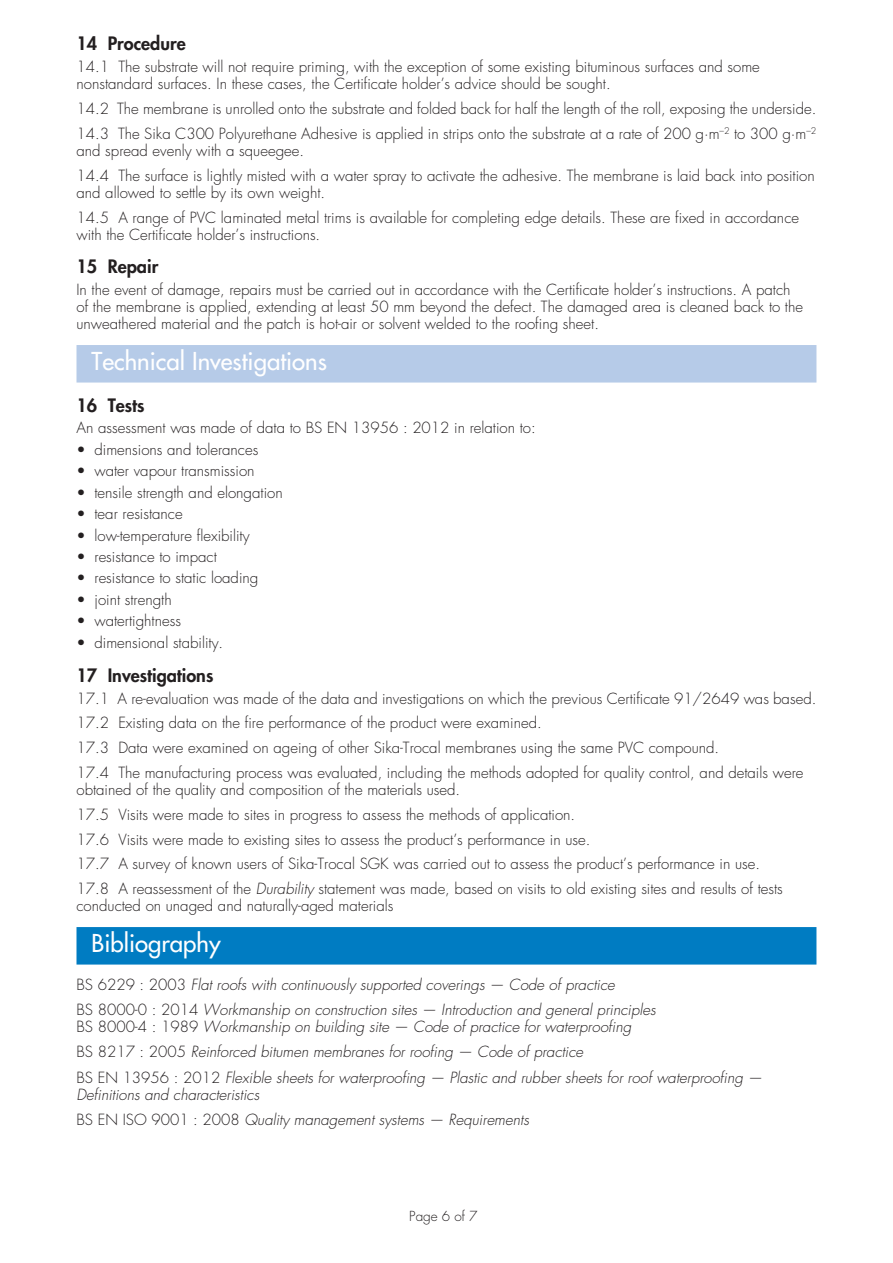
<style>
.page{position:relative;width:893px;height:1263px;background:#fff}
.page>*{position:absolute;margin:0;border:0;box-sizing:border-box;transform-origin:0 0}
.t1{font:24px "Futura";color:#fff}
.t2{font:800 18px "Futura";color:#231f20}
.t3{font:300 15px/24.8px "Futura";color:#231f20}
.t4{font:italic 300 15px/25.5px "Futura";color:#231f20}
.t5{font:300 13.5px "Futura";color:#231f20}
.s1{font-style:italic}
.s2{font-style:normal}
</style>
<div class="page">
<div style="left:76px;top:345px;width:740px;height:37px;background:#b6cbe8"></div>
<div style="left:76px;top:927px;width:740px;height:37px;background:#007cc2"></div>
<p class="t2" style="left:76px;top:32px;width:111px">14 Procedure</p>
<p class="t3" style="left:76px;top:58px;width:685px;line-height:17.2px">14.1 The substrate will not require priming, with the exception of some existing bituminous surfaces and some nonstandard surfaces. In these cases, the Certificate holder’s advice should be sought.</p>
<p class="t3" style="left:76px;top:97px;width:741px">14.2 The membrane is unrolled onto the substrate and folded back for half the length of the roll, exposing the underside.<br>14.3 The Sika C300 Polyurethane Adhesive is applied in strips onto the substrate at a rate of 200 g·m<sup>–2</sup> to 300 g·m<sup>–2</sup></p>
<p class="t3" style="left:76px;top:139px;width:740px">and spread evenly with a squeegee.<br>14.4 The surface is lightly misted with a water spray to activate the adhesive. The membrane is laid back into position</p>
<p class="t3" style="left:76px;top:181px;width:724px">and allowed to settle by its own weight.<br>14.5 A range of PVC laminated metal trims is available for completing edge details. These are fixed in accordance</p>
<p class="t3" style="left:76px;top:223px;width:245px">with the Certificate holder’s instructions.</p>
<p class="t2" style="left:76px;top:255px;width:83px">15 Repair</p>
<p class="t3" style="left:76px;top:281px;width:728px;line-height:17.2px">In the event of damage, repairs must be carried out in accordance with the Certificate holder’s instructions. A patch of the membrane is applied, extending at least 50 mm beyond the defect. The damaged area is cleaned back to the unweathered material and the patch is hot-air or solvent welded to the roofing sheet.</p>
<h1 class="t1" style="left:91px;top:346px;width:237px">Technical Investigations</h1>
<p class="t2" style="left:76px;top:394px;width:70px">16 Tests</p>
<p class="t3" style="left:76px;top:416px;width:461px">An assessment was made of data to BS EN 13956 : 2012 in relation to:</p>
<p class="t3" style="left:76px;top:437px;width:183px">• dimensions and tolerances</p>
<p class="t3" style="left:76px;top:459px;width:180px">• water vapour transmission</p>
<p class="t3" style="left:76px;top:480px;width:208px">• tensile strength and elongation</p>
<p class="t3" style="left:76px;top:502px;width:108px">• tear resistance</p>
<p class="t3" style="left:76px;top:523px;width:175px">• low-temperature flexibility</p>
<p class="t3" style="left:76px;top:545px;width:142px">• resistance to impact</p>
<p class="t3" style="left:76px;top:566px;width:183px">• resistance to static loading</p>
<p class="t3" style="left:76px;top:587px;width:97px">• joint strength</p>
<p class="t3" style="left:76px;top:609px;width:106px">• watertightness</p>
<p class="t3" style="left:76px;top:630px;width:148px">• dimensional stability.</p>
<p class="t2" style="left:76px;top:664px;width:138px">17 Investigations</p>
<p class="t3" style="left:76px;top:686px;width:741px">17.1 A re-evaluation was made of the data and investigations on which the previous Certificate 91/2649 was based.<br>17.2 Existing data on the fire performance of the product were examined.<br>17.3 Data were examined on ageing of other Sika-Trocal membranes using the same PVC compound.<br>17.4 The manufacturing process was evaluated, including the methods adopted for quality control, and details were</p>
<p class="t3" style="left:76px;top:778px;width:708px">obtained of the quality and composition of the materials used.<br>17.5 Visits were made to sites in progress to assess the methods of application.<br>17.6 Visits were made to existing sites to assess the product’s performance in use.<br>17.7 A survey of known users of Sika-Trocal SGK was carried out to assess the product’s performance in use.<br>17.8 A reassessment of the <span class="s1">Durability</span> statement was made, based on visits to old existing sites and results of tests</p>
<p class="t3" style="left:76px;top:894px;width:318px">conducted on unaged and naturally-aged materials</p>
<h1 class="t1" style="left:91px;top:928px;width:131px">Bibliography</h1>
<p class="t4" style="left:76px;top:972px;width:581px"><span class="s2">BS 6229 : 2003</span> Flat roofs with continuously supported coverings — Code of practice<br><span class="s2">BS 8000-0 : 2014</span> Workmanship on construction sites — Introduction and general principles</p>
<p class="t4" style="left:76px;top:1014px;width:688px"><span class="s2">BS 8000-4 : 1989</span> Workmanship on building site — Code of practice for waterproofing<br><span class="s2">BS 8217 : 2005</span> Reinforced bitumen membranes for roofing — Code of practice<br><span class="s2">BS EN 13956 : 2012</span> Flexible sheets for waterproofing — Plastic and rubber sheets for roof waterproofing —</p>
<p class="t4" style="left:76px;top:1082px;width:454px">Definitions and characteristics<br><span class="s2">BS EN ISO 9001 : 2008</span> Quality management systems — Requirements</p>
<p class="t5" style="left:409px;top:1208px;width:70px">Page 6 of 7</p>
</div>
